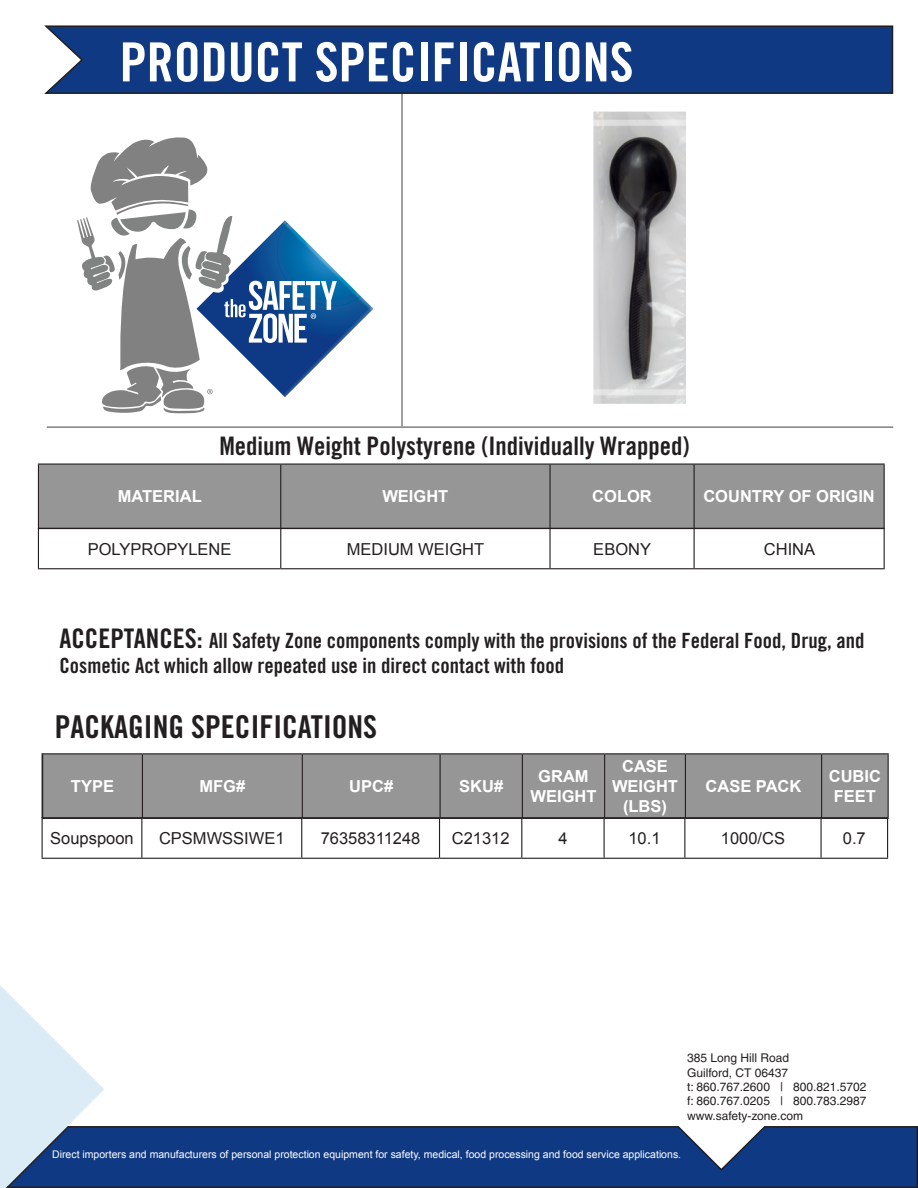
<style>
.page{position:relative;width:918px;height:1188px;background:#fff}
.page>*{position:absolute;margin:0;border:0;box-sizing:border-box;transform-origin:0 0}
.t1{font:54px "Trade Gothic Bold Cond Twenty";color:#fff}
.t2{font:31.5px "Trade Gothic LT Std Bd Cn 20";color:#231f20}
.t3{font:25.5px "Trade Gothic LT Std Bd Cn 20";color:#231f20}
.t4{font:21px/25.2px "Trade Gothic LT Std Bd Cn 20";color:#231f20}
.t5{font:700 16.5px/19.8px "Arial";color:#fff;text-align:center}
.t6{font:16.5px "Arial";color:#231f20}
.t7{font:12px/14.4px "Helvetica";color:#231f20}
.t8{font:10.5px "Arial";color:#fff}
.s1{font-size:27px}
</style>
<div class="page">
<svg style="left:0;top:985px;width:104px;height:203px"></svg>
<div style="left:43px;top:754px;width:845px;height:63px;background:#969696"></div>
<hr style="left:42px;top:753px;width:100px;height:1px;background:#231f20">
<hr style="left:142px;top:753px;width:160px;height:1px;background:#231f20">
<hr style="left:302px;top:753px;width:138px;height:1px;background:#231f20">
<hr style="left:440px;top:753px;width:82px;height:1px;background:#231f20">
<hr style="left:522px;top:753px;width:83px;height:1px;background:#231f20">
<hr style="left:605px;top:753px;width:80px;height:1px;background:#231f20">
<hr style="left:685px;top:753px;width:137px;height:1px;background:#231f20">
<hr style="left:822px;top:753px;width:67px;height:1px;background:#231f20">
<hr style="left:42px;top:818px;width:100px;height:1px;background:#231f20">
<hr style="left:142px;top:818px;width:160px;height:1px;background:#231f20">
<hr style="left:302px;top:818px;width:138px;height:1px;background:#231f20">
<hr style="left:440px;top:818px;width:82px;height:1px;background:#231f20">
<hr style="left:522px;top:818px;width:83px;height:1px;background:#231f20">
<hr style="left:605px;top:818px;width:80px;height:1px;background:#231f20">
<hr style="left:685px;top:818px;width:137px;height:1px;background:#231f20">
<hr style="left:822px;top:818px;width:67px;height:1px;background:#231f20">
<hr style="left:142px;top:754px;width:1px;height:64px;background:#231f20">
<hr style="left:302px;top:754px;width:1px;height:64px;background:#231f20">
<hr style="left:440px;top:754px;width:1px;height:64px;background:#231f20">
<hr style="left:522px;top:754px;width:1px;height:64px;background:#231f20">
<hr style="left:604px;top:754px;width:1px;height:64px;background:#231f20">
<hr style="left:685px;top:754px;width:1px;height:64px;background:#231f20">
<hr style="left:821px;top:754px;width:1px;height:64px;background:#231f20">
<hr style="left:888px;top:754px;width:1px;height:64px;background:#231f20">
<hr style="left:42px;top:753px;width:1px;height:65px;background:#231f20">
<div style="left:39px;top:465px;width:845px;height:63px;background:#969696"></div>
<hr style="left:38px;top:464px;width:243px;height:1px;background:#231f20">
<hr style="left:281px;top:464px;width:269px;height:1px;background:#231f20">
<hr style="left:550px;top:464px;width:144px;height:1px;background:#231f20">
<hr style="left:694px;top:464px;width:191px;height:1px;background:#231f20">
<hr style="left:38px;top:465px;width:1px;height:63px;background:#231f20">
<hr style="left:280px;top:465px;width:1px;height:63px;background:#231f20">
<hr style="left:549px;top:465px;width:2px;height:63px;background:#231f20">
<hr style="left:694px;top:465px;width:1px;height:63px;background:#231f20">
<hr style="left:884px;top:465px;width:1px;height:63px;background:#231f20">
<hr style="left:38px;top:528px;width:243px;height:1px;background:#231f20">
<hr style="left:281px;top:528px;width:269px;height:1px;background:#231f20">
<hr style="left:550px;top:528px;width:144px;height:1px;background:#231f20">
<hr style="left:694px;top:528px;width:191px;height:1px;background:#231f20">
<hr style="left:38px;top:568px;width:243px;height:1px;background:#231f20">
<hr style="left:281px;top:568px;width:269px;height:1px;background:#231f20">
<hr style="left:550px;top:568px;width:144px;height:1px;background:#231f20">
<hr style="left:694px;top:568px;width:191px;height:1px;background:#231f20">
<hr style="left:38px;top:529px;width:1px;height:39px;background:#231f20">
<hr style="left:280px;top:529px;width:1px;height:39px;background:#231f20">
<hr style="left:549px;top:529px;width:2px;height:39px;background:#231f20">
<hr style="left:694px;top:529px;width:1px;height:39px;background:#231f20">
<hr style="left:884px;top:529px;width:1px;height:39px;background:#231f20">
<hr style="left:42px;top:817px;width:100px;height:1px;background:#231f20">
<hr style="left:142px;top:817px;width:160px;height:1px;background:#231f20">
<hr style="left:302px;top:817px;width:138px;height:1px;background:#231f20">
<hr style="left:440px;top:817px;width:82px;height:1px;background:#231f20">
<hr style="left:522px;top:817px;width:82px;height:1px;background:#231f20">
<hr style="left:604px;top:817px;width:81px;height:1px;background:#231f20">
<hr style="left:685px;top:817px;width:136px;height:1px;background:#231f20">
<hr style="left:821px;top:817px;width:67px;height:1px;background:#231f20">
<hr style="left:42px;top:858px;width:100px;height:1px;background:#231f20">
<hr style="left:142px;top:858px;width:160px;height:1px;background:#231f20">
<hr style="left:302px;top:858px;width:138px;height:1px;background:#231f20">
<hr style="left:440px;top:858px;width:82px;height:1px;background:#231f20">
<hr style="left:522px;top:858px;width:82px;height:1px;background:#231f20">
<hr style="left:604px;top:858px;width:81px;height:1px;background:#231f20">
<hr style="left:685px;top:858px;width:136px;height:1px;background:#231f20">
<hr style="left:821px;top:858px;width:67px;height:1px;background:#231f20">
<hr style="left:42px;top:818px;width:1px;height:40px;background:#231f20">
<hr style="left:141px;top:818px;width:1px;height:40px;background:#231f20">
<hr style="left:301px;top:818px;width:1px;height:40px;background:#231f20">
<hr style="left:439px;top:818px;width:1px;height:40px;background:#231f20">
<hr style="left:521px;top:818px;width:1px;height:40px;background:#231f20">
<hr style="left:604px;top:818px;width:1px;height:40px;background:#231f20">
<hr style="left:684px;top:818px;width:1px;height:40px;background:#231f20">
<hr style="left:820px;top:818px;width:2px;height:40px;background:#231f20">
<hr style="left:887px;top:818px;width:1px;height:40px;background:#231f20">
<img style="left:593px;top:112px;width:92px;height:292px">
<hr style="left:47px;top:426px;width:846px;height:2px;background:#808080">
<hr style="left:401px;top:60px;width:2px;height:366px;background:#808080">
<svg style="left:44px;top:25px;width:850px;height:70px;background:#1b4084"></svg>
<img style="left:248px;top:346px;width:160px;height:82px">
<img style="left:373px;top:186px;width:30px;height:160px">
<svg style="left:77px;top:137px;width:296px;height:276px"></svg>
<svg style="left:4px;top:1125px;width:914px;height:63px;background:#234788"></svg>
<h1 class="t1" style="left:120px;top:29px;width:515px">PRODUCT SPECIFICATIONS</h1>
<p class="t3" style="left:219px;top:431px;width:472px">Medium Weight Polystyrene (Individually Wrapped)</p>
<p class="t5" style="left:118px;top:487px;width:86px">MATERIAL</p>
<p class="t5" style="left:382px;top:487px;width:67px">WEIGHT</p>
<p class="t5" style="left:592px;top:487px;width:61px">COLOR</p>
<p class="t5" style="left:703px;top:487px;width:173px">COUNTRY OF ORIGIN</p>
<p class="t6" style="left:88px;top:538px;width:145px">POLYPROPYLENE</p>
<p class="t6" style="left:347px;top:538px;width:139px">MEDIUM WEIGHT</p>
<p class="t6" style="left:593px;top:538px;width:59px">EBONY</p>
<p class="t6" style="left:764px;top:538px;width:53px">CHINA</p>
<p class="t4" style="left:59px;top:628px;width:806px"><span class="s1">ACCEPTANCES:</span> All Safety Zone components comply with the provisions of the Federal Food, Drug, and<br>Cosmetic Act which allow repeated use in direct contact with food</p>
<h2 class="t2" style="left:55px;top:708px;width:324px">PACKAGING SPECIFICATIONS</h2>
<p class="t5" style="left:71px;top:777px;width:45px">TYPE</p>
<p class="t5" style="left:199px;top:777px;width:47px">MFG#</p>
<p class="t5" style="left:349px;top:777px;width:46px">UPC#</p>
<p class="t5" style="left:459px;top:777px;width:46px">SKU#</p>
<p class="t5" style="left:531px;top:767px;width:67px">GRAM<br>WEIGHT</p>
<p class="t5" style="left:612px;top:757px;width:67px">CASE<br>WEIGHT (LBS)</p>
<p class="t5" style="left:706px;top:777px;width:97px">CASE PACK</p>
<p class="t5" style="left:829px;top:767px;width:54px">CUBIC<br>FEET</p>
<p class="t6" style="left:50px;top:827px;width:85px">Soupspoon</p>
<p class="t6" style="left:159px;top:827px;width:127px">CPSMWSSIWE1</p>
<p class="t6" style="left:321px;top:827px;width:101px">76358311248</p>
<p class="t6" style="left:452px;top:827px;width:59px">C21312</p>
<p class="t6" style="left:558px;top:827px;width:11px">4</p>
<p class="t6" style="left:628px;top:827px;width:34px">10.1</p>
<p class="t6" style="left:721px;top:827px;width:66px">1000/CS</p>
<p class="t6" style="left:843px;top:827px;width:24px">0.7</p>
<p class="t7" style="left:687px;top:1051px;width:181px">385 Long Hill Road<br>Guilford, CT 06437<br>t: 860.767.2600 | 800.821.5702 f: 860.767.0205 | 800.783.2987 www.safety-zone.com</p>
<p class="t8" style="left:52px;top:1148px;width:630px">Direct importers and manufacturers of personal protection equipment for safety, medical, food processing and food service applications.</p>
</div>
